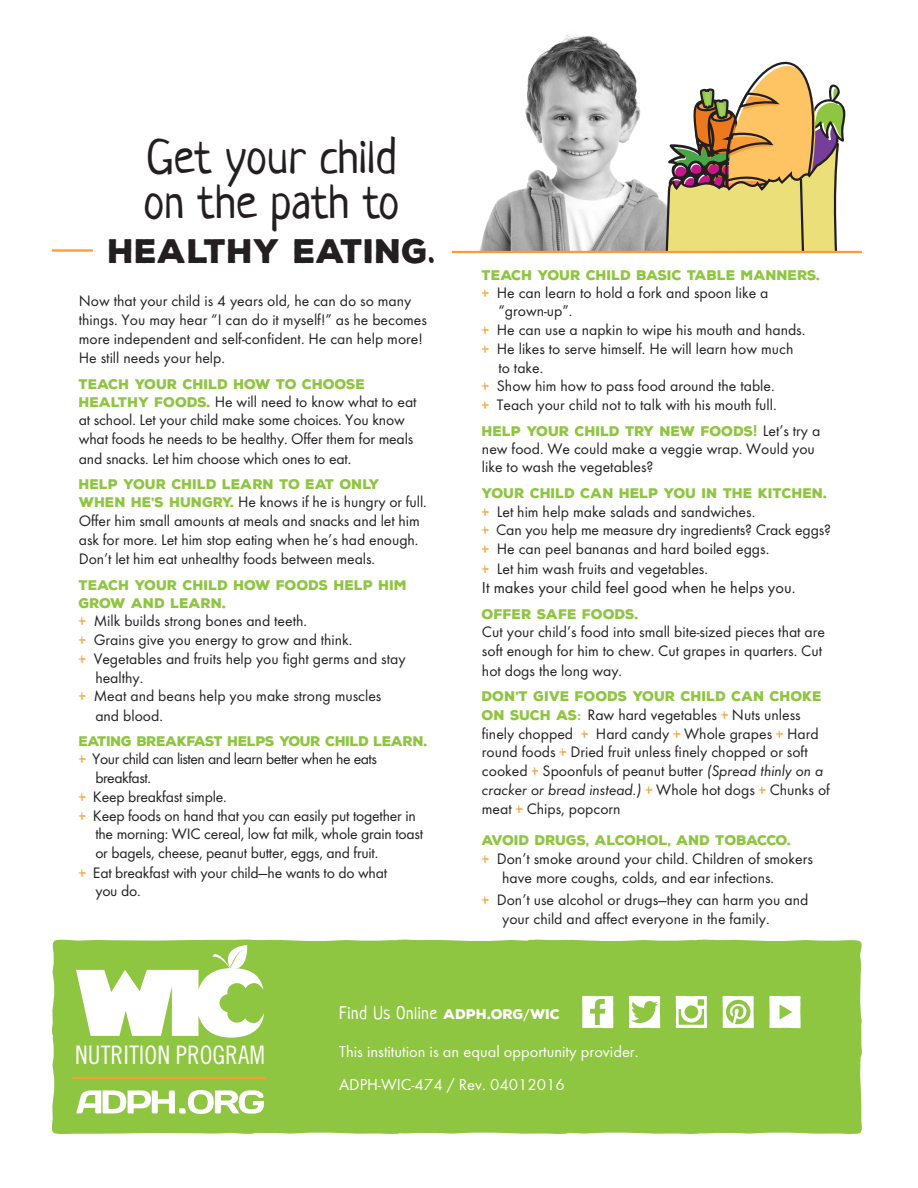
<style>
.page{position:relative;width:918px;height:1188px;background:#fff}
.page>*{position:absolute;margin:0;border:0;box-sizing:border-box;transform-origin:0 0}
.t1{font:48px/45px "Neucha";color:#231f20}
.t2{font:900 33px "Nexa Rust Sans";color:#231f20}
.t3{font:25.5px "Trade Gothic Cond Eighteen";color:#fff}
.t4{font:18px "Neucha";letter-spacing:.03em;color:#fff}
.t5{font:16.5px "Function";color:#fff}
.t6{font:16.5px "Function";color:#231f20}
.t7{font:15.75px/19px "Function";color:#231f20}
.t8{font:15.75px "Function";letter-spacing:-.03em;color:#231f20}
.t9{font:900 13.5px/18px "Nexa Rust Sans";color:#8ec541}
.t10{font:900 13.5px "Nexa Rust Sans";letter-spacing:-.03em;color:#8ec541}
.s1{font-family:"Neucha";font-weight:400;font-size:48px}
.s2{font-family:"Nexa Rust Sans";font-weight:900;font-size:13.5px;color:#8ec541}
.s3{font-family:"Neucha";color:#f89d38}
.s4{font-size:16.5px}
.s5{font-family:"Function";font-weight:700;font-size:16.5px}
.s6{font-family:"Function";font-weight:400;font-size:15.75px;color:#231f20}
.s7{font-weight:700;font-size:13.5px;color:#8ec541}
.s8{font-style:italic}
.s9{font-family:"Nexa Rust Sans";font-weight:900;font-size:13.5px}
.s10{font-family:"Function";font-weight:700;font-size:13.5px}
</style>
<div class="page">
<img style="left:459px;top:33px;width:202px;height:218px">
<svg style="left:661px;top:61px;width:186px;height:190px"></svg>
<div style="left:52px;top:940px;width:810px;height:194px;background:#8ec541"></div>
<hr style="left:452px;top:251px;width:410px;height:2px;background:#f89d38">
<hr style="left:52px;top:249px;width:41px;height:3px;background:#f89d38">
<hr style="left:72px;top:1077px;width:194px;height:2px;background:#f89d38">
<svg style="left:76px;top:945px;width:188px;height:93px"></svg>
<svg style="left:76px;top:1090px;width:188px;height:24px"></svg>
<svg style="left:629px;top:996px;width:31px;height:32px"></svg>
<svg style="left:723px;top:996px;width:31px;height:32px"></svg>
<svg style="left:676px;top:996px;width:31px;height:32px"></svg>
<svg style="left:582px;top:996px;width:31px;height:32px"></svg>
<svg style="left:769px;top:996px;width:32px;height:32px"></svg>
<div style="left:649px;top:21px;width:49px;height:50px;background:#fff"></div>
<p class="t1" style="left:143px;top:135px;width:258px">Get your child on the path to</p>
<p class="t2" style="left:108px;top:229px;width:329px">HEALTHY EATING<span class="s1">.</span></p>
<p class="t7" style="left:79px;top:292px;width:350px">Now that your child is 4 years old, he can do so many things. You may hear “I can do it myself!” as he becomes more independent and self-confident. He can help more!<br>He still needs your help.</p>
<p class="t9" style="left:79px;top:375px;width:288px">TEACH YOUR CHILD HOW TO CHOOSE</p>
<p class="t7" style="left:79px;top:392px;width:339px"><span class="s2">HEALTHY FOODS.</span> He will need to know what to eat at school. Let your child make some choices. You know what foods he needs to be healthy. Offer them for meals and snacks. Let him choose which ones to eat.</p>
<p class="t9" style="left:79px;top:475px;width:302px">HELP YOUR CHILD LEARN TO EAT ONLY</p>
<p class="t7" style="left:79px;top:493px;width:350px"><span class="s2">WHEN HE’S HUNGRY.</span> He knows if he is hungry or full.<br>Offer him small amounts at meals and snacks and let him ask for more. Let him stop eating when he’s had enough.<br>Don’t let him eat unhealthy foods between meals.</p>
<p class="t9" style="left:79px;top:576px;width:330px">TEACH YOUR CHILD HOW FOODS HELP HIM<br>GROW AND LEARN.</p>
<p class="t7" style="left:79px;top:612px;width:230px"><span class="s3">+</span> Milk builds strong bones and teeth.</p>
<p class="t7" style="left:79px;top:631px;width:275px"><span class="s3">+</span> Grains give you energy to grow and think.</p>
<p class="t7" style="left:79px;top:649px;width:328px"><span class="s3">+</span> Vegetables and fruits help you fight germs and stay</p>
<p class="t7" style="left:95px;top:668px;width:50px">healthy.</p>
<p class="t7" style="left:79px;top:687px;width:304px"><span class="s3">+</span> Meat and beans help you make strong muscles</p>
<p class="t7" style="left:95px;top:706px;width:69px">and blood.</p>
<p class="t10" style="left:79px;top:732px;width:350px">EATING BREAKFAST HELPS YOUR CHILD LEARN.</p>
<p class="t8" style="left:79px;top:750px;width:300px"><span class="s3">+</span> Your child can listen and learn better when he eats</p>
<p class="t8" style="left:95px;top:769px;width:57px">breakfast.</p>
<p class="t7" style="left:79px;top:787px;width:149px"><span class="s3">+</span> Keep breakfast simple.</p>
<p class="t7" style="left:79px;top:806px;width:338px"><span class="s3">+</span> Keep foods on hand that you can easily put together in</p>
<p class="t7" style="left:95px;top:825px;width:329px">the morning: WIC cereal, low fat milk, whole grain toast</p>
<p class="t7" style="left:95px;top:844px;width:284px">or bagels, cheese, peanut butter, eggs, and fruit.</p>
<p class="t7" style="left:79px;top:863px;width:310px"><span class="s3">+</span> Eat breakfast with your child<span class="s4">—</span>he wants to do what</p>
<p class="t7" style="left:95px;top:882px;width:47px">you do.</p>
<p class="t9" style="left:482px;top:266px;width:340px">TEACH YOUR CHILD BASIC TABLE MANNERS.</p>
<p class="t7" style="left:482px;top:283px;width:288px"><span class="s3">+</span> He can learn to hold a fork and spoon like a</p>
<p class="t7" style="left:498px;top:302px;width:76px">“grown-up”.</p>
<p class="t7" style="left:482px;top:321px;width:325px"><span class="s3">+</span> He can use a napkin to wipe his mouth and hands.</p>
<p class="t7" style="left:482px;top:339px;width:313px"><span class="s3">+</span> He likes to serve himself. He will learn how much</p>
<p class="t7" style="left:498px;top:358px;width:46px">to take.</p>
<p class="t7" style="left:482px;top:377px;width:294px"><span class="s3">+</span> Show him how to pass food around the table.</p>
<p class="t7" style="left:482px;top:396px;width:296px"><span class="s3">+</span> Teach your child not to talk with his mouth full.</p>
<p class="t9" style="left:482px;top:422px;width:340px">HELP YOUR CHILD TRY NEW FOODS<span class="s5">!</span> <span class="s6">Let’s try a</span></p>
<p class="t7" style="left:482px;top:439px;width:335px">new food. We could make a veggie wrap. Would you like to wash the vegetables?</p>
<p class="t9" style="left:482px;top:484px;width:347px">YOUR CHILD CAN HELP YOU IN THE KITCHEN.</p>
<p class="t7" style="left:482px;top:502px;width:351px"><span class="s3">+</span> Let him help make salads and sandwiches.<br><span class="s3">+</span> Can you help me measure dry ingredients? Crack eggs? <span class="s3">+</span> He can peel bananas and hard boiled eggs.<br><span class="s3">+</span> Let him wash fruits and vegetables.</p>
<p class="t6" style="left:482px;top:578px;width:315px">It makes your child feel good when he helps you.</p>
<p class="t9" style="left:482px;top:605px;width:158px">OFFER SAFE FOODS.</p>
<p class="t7" style="left:482px;top:623px;width:345px">Cut your child’s food into small bite-sized pieces that are soft enough for him to chew. Cut grapes in quarters. Cut hot dogs the long way.</p>
<p class="t9" style="left:482px;top:687px;width:342px">DON’T GIVE FOODS YOUR CHILD CAN CHOKE</p>
<p class="t7" style="left:482px;top:705px;width:350px"><span class="s2">ON SUCH AS</span><span class="s7">:</span> Raw hard vegetables <span class="s3">+</span> Nuts unless finely chopped <span class="s3">+</span> Hard candy <span class="s3">+</span> Whole grapes <span class="s3">+</span> Hard round foods <span class="s3">+</span> Dried fruit unless finely chopped or soft cooked <span class="s3">+</span> Spoonfuls of peanut butter <span class="s8">(Spread thinly on a cracker or bread instead.)</span> <span class="s3">+</span> Whole hot dogs <span class="s3">+</span> Chunks of meat <span class="s3">+</span> Chips, popcorn</p>
<p class="t9" style="left:482px;top:832px;width:311px">AVOID DRUGS, ALCOHOL, AND TOBACCO.</p>
<p class="t7" style="left:502px;top:850px;width:312px;text-indent:-20px"><span class="s3">+</span> Don’t smoke around your child. Children of smokers have more coughs, colds, and ear infections.</p>
<p class="t7" style="left:502px;top:890px;width:308px;text-indent:-20px"><span class="s3">+</span> Don’t use alcohol or drugs—they can harm you and your child and affect everyone in the family.</p>
<p class="t3" style="left:75px;top:1040px;width:191px">NUTRITION PROGRAM</p>
<p class="t4" style="left:339px;top:1002px;width:223px">Find Us Online <span class="s9">ADPH.ORG</span><span class="s10">/</span><span class="s9">WIC</span></p>
<p class="t5" style="left:339px;top:1042px;width:301px">This institution is an equal opportunity provider.</p>
<p class="t5" style="left:339px;top:1075px;width:227px">ADPH-WIC-474 / Rev. 04012016</p>
</div>
